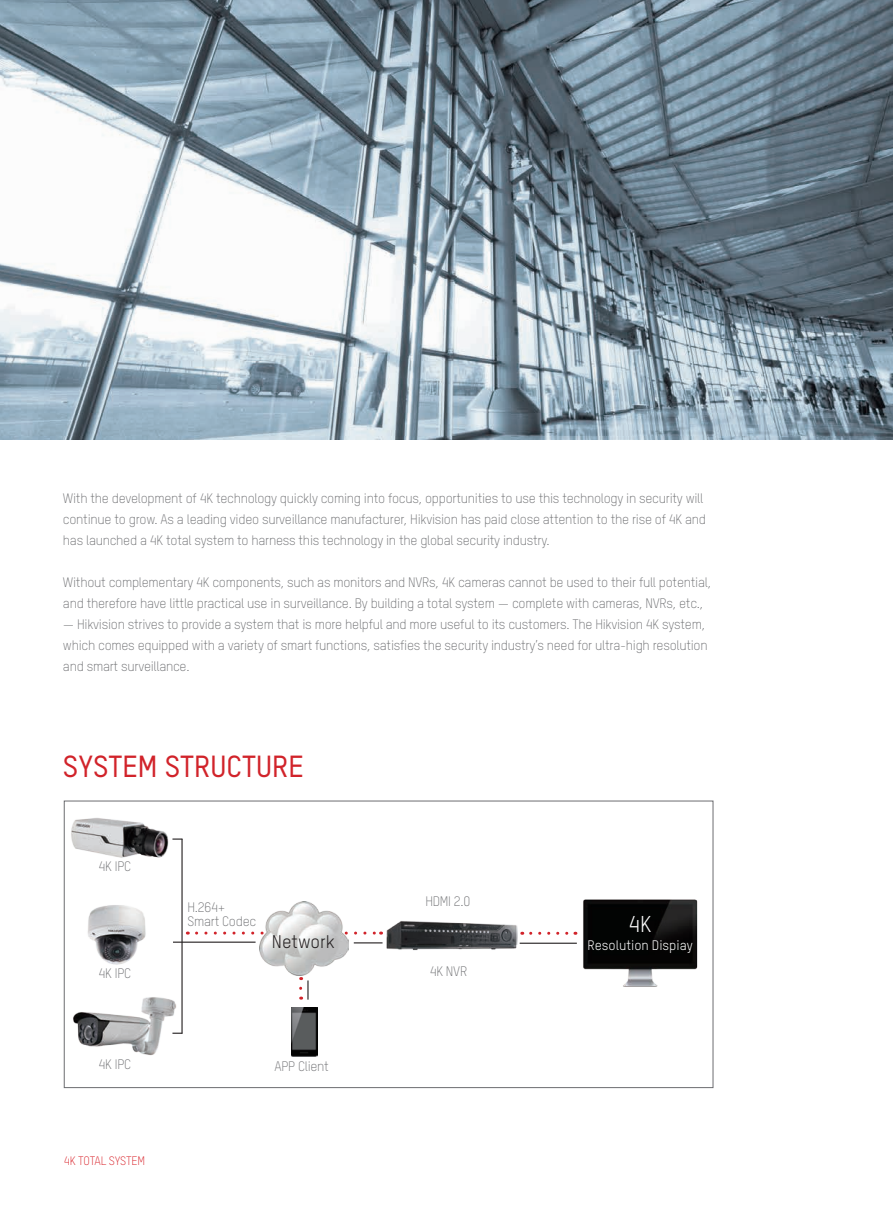
<style>
.page{position:relative;width:893px;height:1212px;background:#fff}
.page>*{position:absolute;margin:0;border:0;box-sizing:border-box;transform-origin:0 0}
.t1{font:500 30px "TSTARPRO";color:#d1232a}
.t2{font:22.5px "T Star Pro";color:#fcfcfc}
.t3{font:18px "T Star Pro";color:#231f20}
.t4{font:300 13.5px/21px "TSTARPRO";letter-spacing:-.02em;color:#6c6d70}
.t5{font:13.5px "T Star Pro";color:#fcfcfc}
.t6{font:300 12px "TSTARPRO";letter-spacing:-.02em;color:#d7171f}
</style>
<div class="page">
<img style="left:71px;top:818px;width:98px;height:40px">
<img style="left:73px;top:997px;width:103px;height:59px">
<img style="left:87px;top:905px;width:59px;height:60px">
<img style="left:386px;top:921px;width:131px;height:29px">
<img style="left:583px;top:899px;width:115px;height:88px">
<svg style="left:172px;top:838px;width:10px;height:2px"></svg>
<hr style="left:173px;top:941px;width:83px;height:2px;background:#231f20">
<hr style="left:520px;top:943px;width:57px;height:1px;background:#231f20">
<svg style="left:531px;top:932px;width:45px;height:3px"></svg>
<svg style="left:354px;top:942px;width:29px;height:1px"></svg>
<svg style="left:172px;top:1032px;width:10px;height:2px"></svg>
<hr style="left:181px;top:839px;width:2px;height:194px;background:#231f20">
<svg style="left:197px;top:931px;width:185px;height:3px"></svg>
<svg style="left:299px;top:977px;width:10px;height:22px"></svg>
<img style="left:291px;top:1007px;width:27px;height:49px">
<img style="left:260px;top:902px;width:89px;height:73px">
<svg style="left:0;top:0;width:893px;height:440px"></svg>
<p class="t4" style="left:63px;top:487px;width:645px">With the development of 4K technology quickly coming into focus, opportunities to use this technology in security will continue to grow. As a leading video surveillance manufacturer, Hikvision has paid close attention to the rise of 4K and has launched a 4K total system to harness this technology in the global security industry.</p>
<p class="t4" style="left:63px;top:571px;width:650px">Without complementary 4K components, such as monitors and NVRs, 4K cameras cannot be used to their full potential, and therefore have little practical use in surveillance. By building a total system — complete with cameras, NVRs, etc.,</p>
<p class="t4" style="left:63px;top:613px;width:646px">— Hikvision strives to provide a system that is more helpful and more useful to its customers. The Hikvision 4K system, which comes equipped with a variety of smart functions, satisfies the security industry’s need for ultra-high resolution and smart surveillance.</p>
<h1 class="t1" style="left:63px;top:746px;width:242px">SYSTEM STRUCTURE</h1>
<p class="t4" style="left:99px;top:855px;width:34px">4K IPC</p>
<p class="t4" style="left:188px;top:900px;width:70px;line-height:13.5px">H.264+<br>Smart Codec</p>
<p class="t4" style="left:425px;top:890px;width:47px">HDMI 2.0</p>
<h2 class="t2" style="left:629px;top:910px;width:25px">4K</h2>
<h3 class="t3" style="left:272px;top:930px;width:64px">Network</h3>
<p class="t5" style="left:587px;top:936px;width:107px">Resolution Dispiay</p>
<p class="t4" style="left:99px;top:963px;width:34px">4K IPC</p>
<p class="t4" style="left:430px;top:960px;width:39px">4K NVR</p>
<p class="t4" style="left:99px;top:1053px;width:34px">4K IPC</p>
<p class="t6" style="left:64px;top:1152px;width:83px">4K TOTAL SYSTEM</p>
<p class="t4" style="left:275px;top:1055px;width:56px">APP Client</p>
</div>
